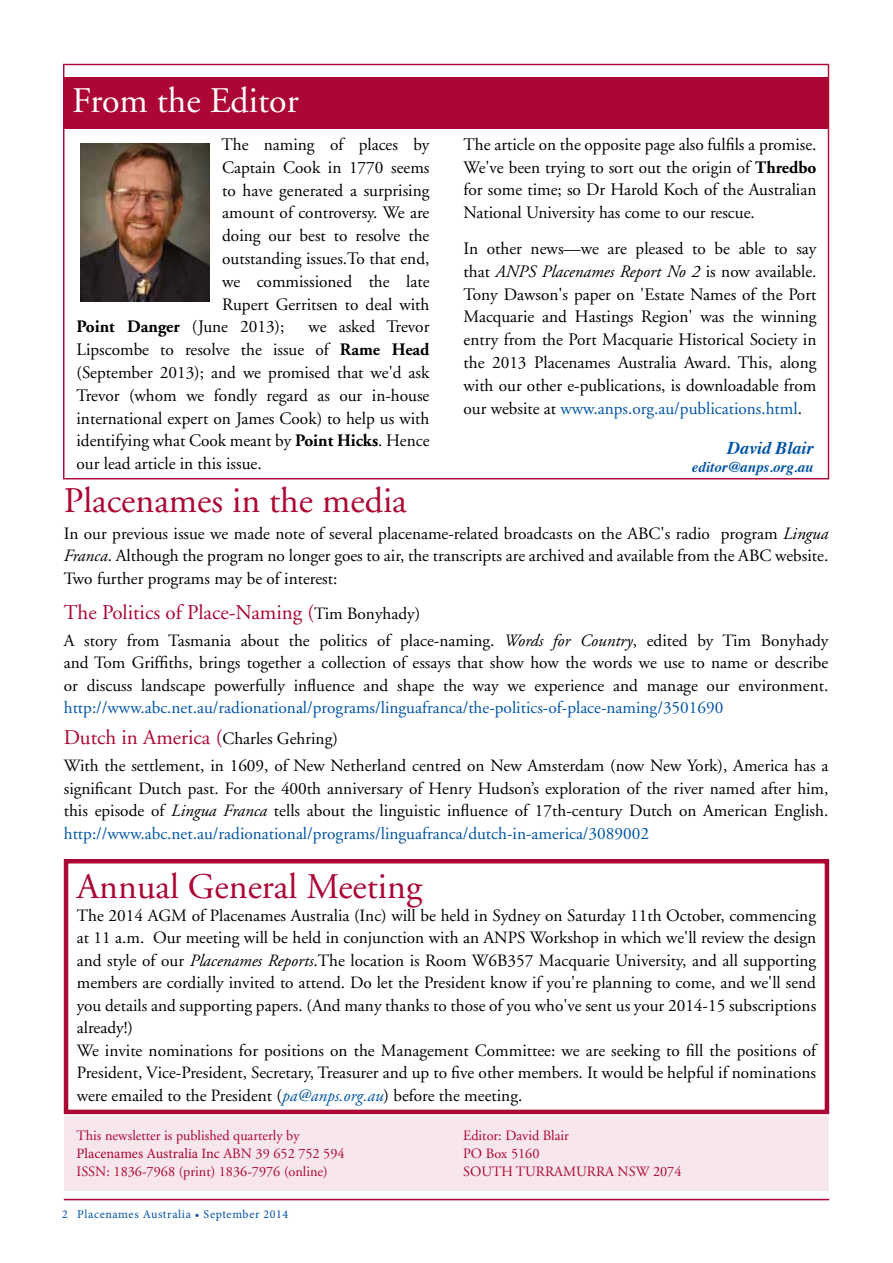
<style>
.page{position:relative;width:893px;height:1263px;background:#fff}
.page>*{position:absolute;margin:0;border:0;box-sizing:border-box;transform-origin:0 0}
.t1{font:36px "Adobe Garamond";color:#ab0634}
.t2{font:36px "Adobe Garamond";color:#fff}
.t3{font:21px "Adobe Garamond";color:#ab0634}
.t4{font:italic 700 18px "Times";color:#0054a4}
.t5{font:17.55px/22.8px "Adobe Garamond";color:#000;text-align:justify}
.t6{font:700 17.55px "Adobe Garamond";color:#000}
.t7{font:17.25px/22.5px "Adobe Garamond";color:#000;text-align:justify}
.t8{font:17.25px "Adobe Garamond";color:#0054a4}
.t9{font:italic 700 15px "Times";color:#0054a4}
.t10{font:14.25px/18px "Adobe Garamond";color:#ab0634}
.t11{font:14.25px "Minion Pro";color:#ab0634}
.t12{font:12px "Minion Pro";letter-spacing:.05em;color:#0054a4}
.s1{font-weight:400}
.s2{font-weight:700}
.s3{font-style:italic}
.s4{color:#0054a4}
.s5{font-size:17.25px;color:#000}
.s6{font-style:italic;color:#0054a4}
.s7{font-family:"Adobe Garamond"}
</style>
<div class="page">
<hr style="left:64px;top:1199px;width:765px;height:1px;background:#ab0634">
<div style="left:64px;top:78px;width:765px;height:51px;background:#ab0634"></div>
<img style="left:81px;top:144px;width:128px;height:158px">
<div style="left:64px;top:1116px;width:764px;height:75px;background:#f7e6eb"></div>
<div style="left:64px;top:859px;width:765px;height:255px;border:4px solid #ab0634"></div>
<h1 class="t2" style="left:72px;top:82px;width:228px">From the Editor</h1>
<p class="t5" style="left:221px;top:133px;width:210px">The naming of places by</p>
<p class="t5" style="left:222px;top:156px;width:209px">Captain Cook in 1770 seems</p>
<p class="t5" style="left:222px;top:179px;width:209px">to have generated a surprising</p>
<p class="t5" style="left:222px;top:202px;width:209px">amount of controversy. We are</p>
<p class="t5" style="left:222px;top:225px;width:209px">doing our best to resolve the</p>
<p class="t5" style="left:222px;top:247px;width:209px">outstanding issues.To that end,</p>
<p class="t5" style="left:222px;top:270px;width:209px">we commissioned the late</p>
<p class="t5" style="left:222px;top:293px;width:209px">Rupert Gerritsen to deal with</p>
<p class="t6" style="left:77px;top:317px;width:209px">Point Danger <span class="s1">(June 2013);</span></p>
<p class="t5" style="left:77px;top:316px;width:354px;text-indent:232px">we asked Trevor Lipscombe to resolve the issue of <span class="s2">Rame Head </span>(September 2013); and we promised that we'd ask Trevor (whom we fondly regard as our in-house international expert on James Cook) to help us with identifying what Cook meant by <span class="s2">Point Hicks</span>. Hence our lead article in this issue.</p>
<p class="t5" style="left:463px;top:133px;width:354px">The article on the opposite page also fulfils a promise.<br>We've been trying to sort out the origin of <span class="s2">Thredbo </span>for some time; so Dr Harold Koch of the Australian National University has come to our rescue.</p>
<p class="t5" style="left:463px;top:237px;width:354px">In other news—we are pleased to be able to say that <span class="s3">ANPS Placenames Report No 2</span> is now available.<br>Tony Dawson's paper on 'Estate Names of the Port Macquarie and Hastings Region' was the winning entry from the Port Macquarie Historical Society in the 2013 Placenames Australia Award. This, along with our other e-publications, is downloadable from our website at <span class="s4">www.anps.org.au/publications.html</span>.</p>
<p class="t4" style="left:727px;top:431px;width:88px">David Blair</p>
<p class="t9" style="left:692px;top:452px;width:123px">editor@anps.org.au</p>
<h1 class="t1" style="left:64px;top:481px;width:345px">Placenames in the media</h1>
<p class="t7" style="left:64px;top:523px;width:766px">In our previous issue we made note of several placename-related broadcasts on the ABC's radio program <span class="s3">Lingua Franca</span>. Although the program no longer goes to air, the transcripts are archived and available from the ABC website.<br>Two further programs may be of interest:</p>
<p class="t3" style="left:64px;top:601px;width:358px">The Politics of Place-Naming (<span class="s5">Tim Bonyhady)</span></p>
<p class="t7" style="left:64px;top:630px;width:766px">A story from Tasmania about the politics of place-naming. <span class="s3">Words for Country</span>, edited by Tim Bonyhady and Tom Griffiths, brings together a collection of essays that show how the words we use to name or describe or discuss landscape powerfully influence and shape the way we experience and manage our environment.</p>
<p class="t8" style="left:64px;top:699px;width:661px">http://www.abc.net.au/radionational/programs/linguafranca/the-politics-of-place-naming/3501690</p>
<p class="t3" style="left:64px;top:726px;width:276px">Dutch in America (<span class="s5">Charles Gehring)</span></p>
<p class="t7" style="left:64px;top:755px;width:766px">With the settlement, in 1609, of New Netherland centred on New Amsterdam (now New York), America has a significant Dutch past. For the 400th anniversary of Henry Hudson’s exploration of the river named after him, this episode of <span class="s3">Lingua Franca</span> tells about the linguistic influence of 17th-century Dutch on American English. <span class="s4">http://www.abc.net.au/radionational/programs/linguafranca/dutch-in-america/3089002</span></p>
<h1 class="t1" style="left:77px;top:868px;width:347px">Annual General Meeting</h1>
<p class="t7" style="left:77px;top:904px;width:741px;text-align:left">The 2014 AGM of Placenames Australia (Inc) will be held in Sydney on Saturday 11th October, commencing at 11 a.m. Our meeting will be held in conjunction with an ANPS Workshop in which we'll review the design and style of our <span class="s3">Placenames Reports</span>.The location is Room W6B357 Macquarie University, and all supporting members are cordially invited to attend. Do let the President know if you're planning to come, and we'll send you details and supporting papers. (And many thanks to those of you who've sent us your 2014-15 subscriptions already!)<br>We invite nominations for positions on the Management Committee: we are seeking to fill the positions of President, Vice-President, Secretary, Treasurer and up to five other members. It would be helpful if nominations were emailed to the President (<span class="s6">pa@anps.org.au</span>) before the meeting.</p>
<p class="t10" style="left:77px;top:1126px;width:225px">This newsletter is published quarterly by</p>
<p class="t11" style="left:77px;top:1143px;width:270px">Placenames Australia Inc <span class="s7">ABN 39 652 752 594</span></p>
<p class="t10" style="left:77px;top:1162px;width:253px">ISSN: 1836-7968 (print) 1836-7976 (online)</p>
<p class="t12" style="left:62px;top:1206px;width:228px">2 Placenames Australia • September 2014</p>
<p class="t10" style="left:463px;top:1126px;width:220px">Editor: David Blair<br>PO Box 5160<br>SOUTH TURRAMURRA NSW 2074</p>
</div>
